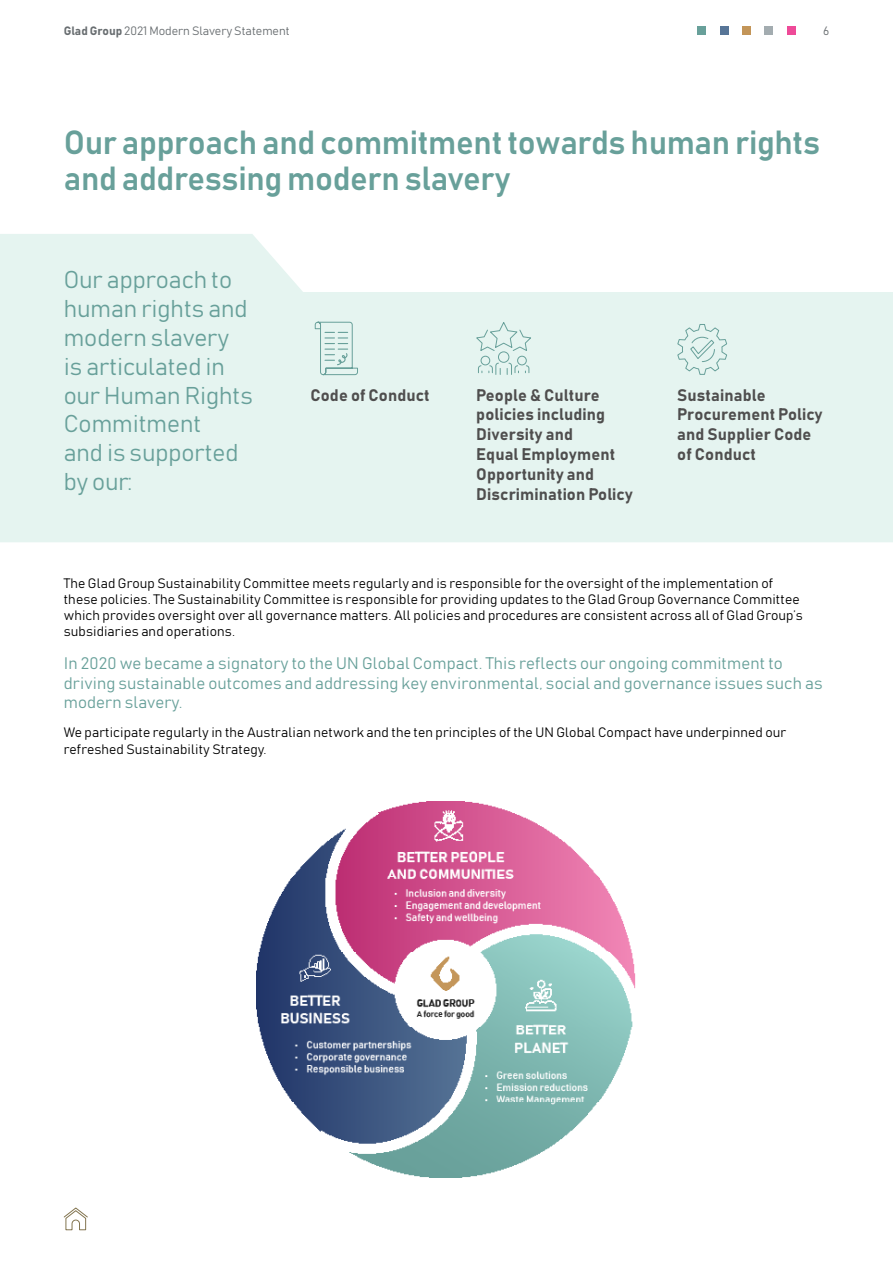
<style>
.page{position:relative;width:893px;height:1263px;background:#fff}
.page>*{position:absolute;margin:0;border:0;box-sizing:border-box;transform-origin:0 0}
.t1{font:33px/36px "Bahnschrift";letter-spacing:-.01em;color:#68a09a}
.t2{font:24px/28.8px "Bahnschrift";color:#68a09a}
.t3{font:16.5px/19.8px "Bahnschrift";letter-spacing:.01em;color:#68a09a}
.t4{font:16.5px/19.8px "Bahnschrift";letter-spacing:.01em;color:#4f4e4e}
.t5{font:13.5px/16.2px "Bahnschrift";letter-spacing:.01em;color:#000}
.t6{font:12px "Bahnschrift";color:#686d70}
</style>
<div class="page">
<div style="left:742px;top:26px;width:9px;height:9px;background:#c39558"></div>
<div style="left:764px;top:26px;width:9px;height:9px;background:#a3acb0"></div>
<div style="left:787px;top:26px;width:9px;height:9px;background:#ee4a98"></div>
<div style="left:697px;top:26px;width:9px;height:9px;background:#68a09a"></div>
<div style="left:720px;top:26px;width:8px;height:9px;background:#577597"></div>
<svg style="left:0;top:234px;width:893px;height:308px;background:#e8f5f2"></svg>
<img style="left:257px;top:802px;width:379px;height:376px">
<svg style="left:314px;top:321px;width:44px;height:54px;background:#d0e6e1"></svg>
<svg style="left:475px;top:321px;width:58px;height:54px;background:#d6eae6"></svg>
<svg style="left:677px;top:324px;width:51px;height:51px;background:#d5e9e5"></svg>
<svg style="left:63px;top:1207px;width:25px;height:23px"></svg>
<p class="t6" style="left:64px;top:23px;width:227px">Glad Group 2021 Modern Slavery Statement</p>
<p class="t6" style="left:823px;top:23px;width:8px">6</p>
<h1 class="t1" style="left:64px;top:124px;width:758px">Our approach and commitment towards human rights and addressing modern slavery</h1>
<h2 class="t2" style="left:64px;top:265px;width:191px">Our approach to human rights and modern slavery is articulated in our Human Rights<br>Commitment<br>and is supported by our:</h2>
<p class="t4" style="left:310px;top:385px;width:121px">Code of Conduct</p>
<p class="t4" style="left:476px;top:385px;width:158px">People &amp; Culture policies including<br>Diversity and<br>Equal Employment<br>Opportunity and<br>Discrimination Policy</p>
<p class="t4" style="left:677px;top:385px;width:147px">Sustainable<br>Procurement Policy and Supplier Code of Conduct</p>
<p class="t5" style="left:64px;top:574px;width:740px">The Glad Group Sustainability Committee meets regularly and is responsible for the oversight of the implementation of these policies. The Sustainability Committee is responsible for providing updates to the Glad Group Governance Committee which provides oversight over all governance matters. All policies and procedures are consistent across all of Glad Group’s subsidiaries and operations.</p>
<p class="t3" style="left:64px;top:653px;width:760px">In 2020 we became a signatory to the UN Global Compact. This reflects our ongoing commitment to driving sustainable outcomes and addressing key environmental, social and governance issues such as modern slavery.</p>
<p class="t5" style="left:64px;top:724px;width:724px">We participate regularly in the Australian network and the ten principles of the UN Global Compact have underpinned our refreshed Sustainability Strategy.</p>
</div>
